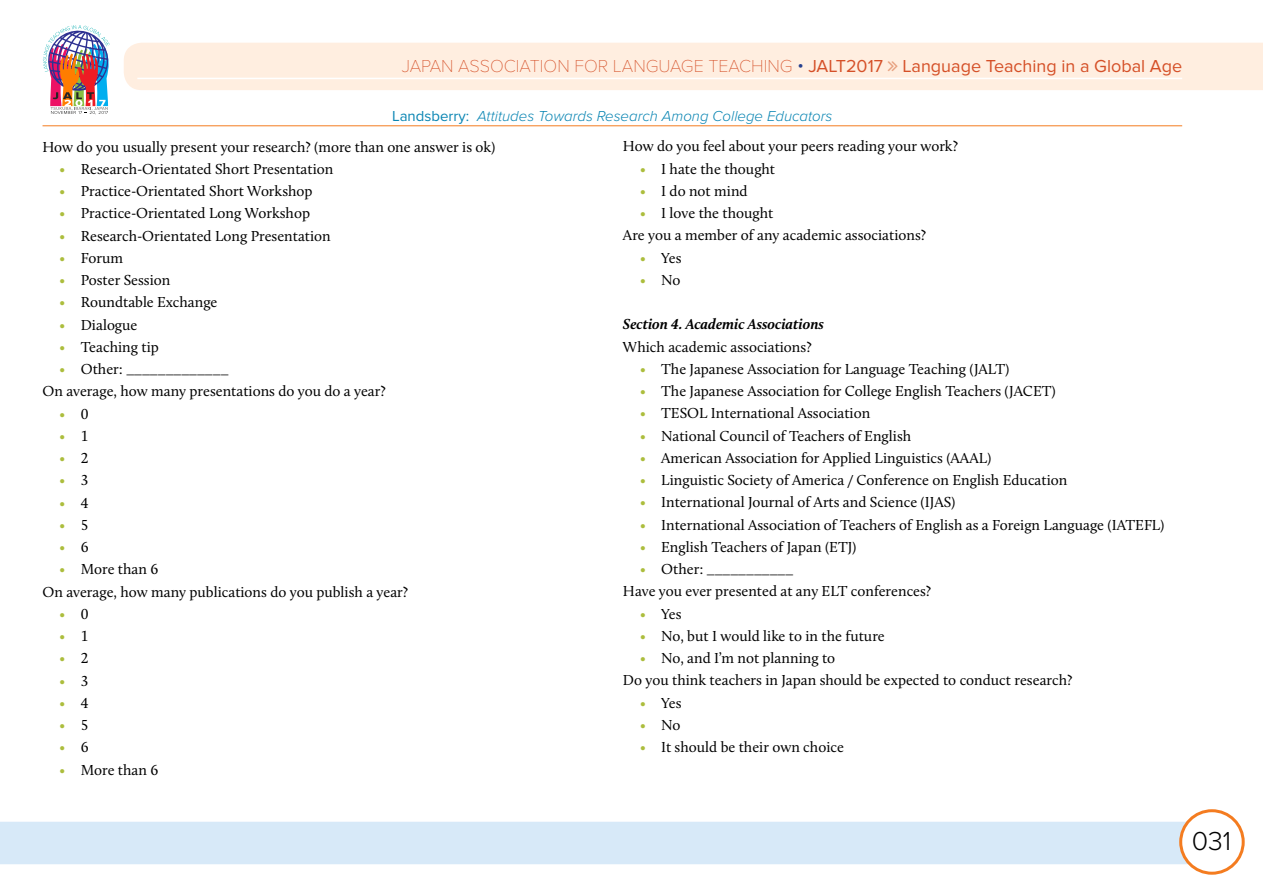
<style>
.page{position:relative;width:1263px;height:893px;background:#fff}
.page>*{position:absolute;margin:0;border:0;box-sizing:border-box;transform-origin:0 0}
.t1{font:300 27px "Proxima Nova";color:#000}
.t2{font:18px "Proxima Nova";color:#d55028}
.t3{font:15px/22.2px "Calluna";color:#000}
.t4{font:italic 300 15px "Proxima Nova";color:#0985b3}
.t5{font:italic 700 15px "Calluna";color:#000}
.t6{font:15px "Calluna";color:#acbd3c}
.s1{font-family:"Proxima Nova T";font-weight:100}
.s2{font-weight:300;color:#25408f}
.s3{font-weight:400;font-style:normal}
.s4{color:#acbd3c}
.s5{color:#000}
</style>
<div class="page">
<div style="left:0;top:822px;width:1190px;height:42px;background:#d7e9f8"></div>
<div style="left:1181px;top:811px;width:62px;height:62px;background:#fff;border-radius:50%"></div>
<div style="left:1179px;top:809px;width:66px;height:66px;border:3px solid #f47c20;border-radius:50%"></div>
<div style="left:124px;top:43px;width:1139px;height:47px;background:#ffeee0"></div>
<hr style="left:137px;top:78px;width:1045px;height:1px;background:#fff">
<hr style="left:43px;top:126px;width:1139px;height:1px;background:#f47c20">
<img style="left:43px;top:25px;width:67px;height:90px">
<svg style="left:888px;top:61px;width:9px;height:10px"></svg>
<p class="t2" style="left:402px;top:55px;width:782px"><span class="s1">JAPAN ASSOCIATION FOR LANGUAGE TEACHING</span> <span class="s2">•</span> JALT2017 Language Teaching in a Global Age</p>
<p class="t4" style="left:392px;top:108px;width:442px"><span class="s3">Landsberry:</span> Attitudes Towards Research Among College Educators</p>
<p class="t3" style="left:43px;top:135px;width:454px">How do you usually present your research? (more than one answer is ok)</p>
<p class="t3" style="left:60px;top:158px;width:275px"><span class="s4">•</span> Research-Orientated Short Presentation</p>
<p class="t3" style="left:60px;top:180px;width:255px"><span class="s4">•</span> Practice-Orientated Short Workshop</p>
<p class="t3" style="left:60px;top:202px;width:252px"><span class="s4">•</span> Practice-Orientated Long Workshop</p>
<p class="t3" style="left:60px;top:224px;width:273px"><span class="s4">•</span> Research-Orientated Long Presentation</p>
<p class="t3" style="left:60px;top:247px;width:65px"><span class="s4">•</span> Forum</p>
<p class="t3" style="left:60px;top:269px;width:112px"><span class="s4">•</span> Poster Session</p>
<p class="t3" style="left:60px;top:291px;width:159px"><span class="s4">•</span> Roundtable Exchange</p>
<p class="t3" style="left:60px;top:313px;width:79px"><span class="s4">•</span> Dialogue</p>
<p class="t3" style="left:60px;top:336px;width:101px"><span class="s4">•</span> Teaching tip</p>
<p class="t3" style="left:43px;top:358px;width:345px;text-indent:17px"><span class="s4">•</span> Other: _____________<br>On average, how many presentations do you do a year?</p>
<p class="t6" style="left:60px;top:404px;width:31px">• <span class="s5">0</span></p>
<p class="t6" style="left:60px;top:427px;width:31px">• <span class="s5">1</span></p>
<p class="t6" style="left:60px;top:449px;width:31px">• <span class="s5">2</span></p>
<p class="t6" style="left:60px;top:471px;width:31px">• <span class="s5">3</span></p>
<p class="t6" style="left:60px;top:493px;width:31px">• <span class="s5">4</span></p>
<p class="t6" style="left:60px;top:516px;width:31px">• <span class="s5">5</span></p>
<p class="t6" style="left:60px;top:538px;width:31px">• <span class="s5">6</span></p>
<p class="t3" style="left:43px;top:558px;width:367px;text-indent:17px"><span class="s4">•</span> More than 6<br>On average, how many publications do you publish a year?</p>
<p class="t6" style="left:60px;top:605px;width:31px">• <span class="s5">0</span></p>
<p class="t6" style="left:60px;top:627px;width:31px">• <span class="s5">1</span></p>
<p class="t6" style="left:60px;top:649px;width:31px">• <span class="s5">2</span></p>
<p class="t6" style="left:60px;top:671px;width:31px">• <span class="s5">3</span></p>
<p class="t6" style="left:60px;top:694px;width:31px">• <span class="s5">4</span></p>
<p class="t6" style="left:60px;top:716px;width:31px">• <span class="s5">5</span></p>
<p class="t6" style="left:60px;top:738px;width:31px">• <span class="s5">6</span></p>
<p class="t3" style="left:60px;top:758px;width:100px"><span class="s4">•</span> More than 6</p>
<p class="t3" style="left:623px;top:135px;width:336px">How do you feel about your peers reading your work?</p>
<p class="t3" style="left:640px;top:157px;width:137px"><span class="s4">•</span> I hate the thought</p>
<p class="t3" style="left:640px;top:180px;width:109px"><span class="s4">•</span> I do not mind</p>
<p class="t3" style="left:623px;top:202px;width:305px;text-indent:17px"><span class="s4">•</span> I love the thought<br>Are you a member of any academic associations?</p>
<p class="t3" style="left:640px;top:246px;width:43px"><span class="s4">•</span> Yes</p>
<p class="t3" style="left:640px;top:269px;width:42px"><span class="s4">•</span> No</p>
<p class="t5" style="left:623px;top:315px;width:202px">Section 4. Academic Associations</p>
<p class="t3" style="left:623px;top:335px;width:190px">Which academic associations?</p>
<p class="t3" style="left:640px;top:358px;width:371px"><span class="s4">•</span> The Japanese Association for Language Teaching (JALT)</p>
<p class="t3" style="left:640px;top:380px;width:417px"><span class="s4">•</span> The Japanese Association for College English Teachers (JACET)</p>
<p class="t3" style="left:640px;top:402px;width:232px"><span class="s4">•</span> TESOL International Association</p>
<p class="t3" style="left:640px;top:424px;width:273px"><span class="s4">•</span> National Council of Teachers of English</p>
<p class="t3" style="left:640px;top:447px;width:353px"><span class="s4">•</span> American Association for Applied Linguistics (AAAL)</p>
<p class="t3" style="left:640px;top:469px;width:429px"><span class="s4">•</span> Linguistic Society of America / Conference on English Education</p>
<p class="t3" style="left:640px;top:491px;width:317px"><span class="s4">•</span> International Journal of Arts and Science (IJAS)</p>
<p class="t3" style="left:640px;top:513px;width:526px"><span class="s4">•</span> International Association of Teachers of English as a Foreign Language (IATEFL)</p>
<p class="t3" style="left:640px;top:536px;width:218px"><span class="s4">•</span> English Teachers of Japan (ETJ)</p>
<p class="t3" style="left:623px;top:558px;width:310px;text-indent:17px"><span class="s4">•</span> Other: ___________<br>Have you ever presented at any ELT conferences?</p>
<p class="t3" style="left:640px;top:602px;width:43px"><span class="s4">•</span> Yes</p>
<p class="t3" style="left:640px;top:625px;width:246px"><span class="s4">•</span> No, but I would like to in the future</p>
<p class="t3" style="left:623px;top:647px;width:451px;text-indent:17px"><span class="s4">•</span> No, and I’m not planning to<br>Do you think teachers in Japan should be expected to conduct research?</p>
<p class="t3" style="left:640px;top:691px;width:43px"><span class="s4">•</span> Yes</p>
<p class="t3" style="left:640px;top:713px;width:42px"><span class="s4">•</span> No</p>
<p class="t3" style="left:640px;top:736px;width:205px"><span class="s4">•</span> It should be their own choice</p>
<h1 class="t1" style="left:1192px;top:825px;width:41px">031</h1>
</div>
